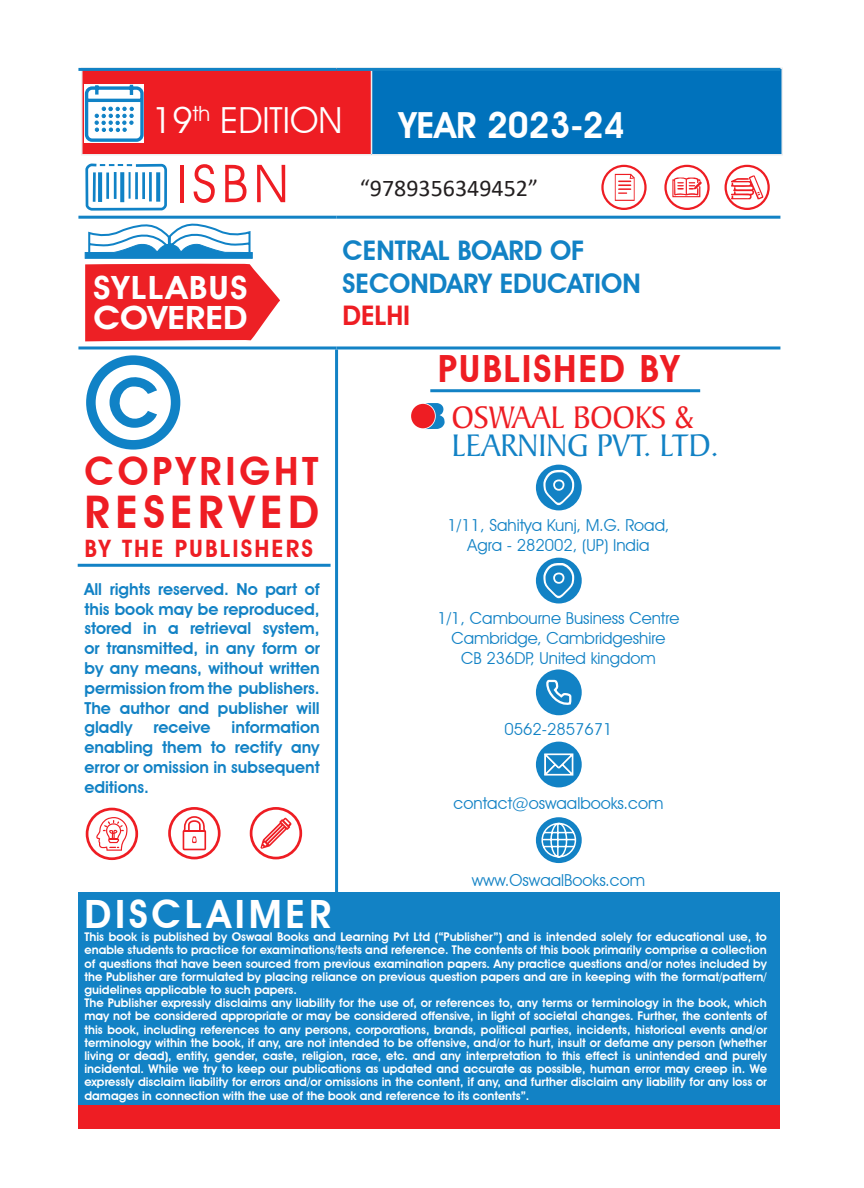
<style>
.page{position:relative;width:864px;height:1188px;background:#fff}
.page>*{position:absolute;margin:0;border:0;box-sizing:border-box;transform-origin:0 0}
.t1{font:52.5px "Avant Garde IT Cby BT";color:#ee1d23}
.t2{font:600 45px "Avant Garde IT Cby BT";letter-spacing:.12em;color:#ee1d23}
.t3{font:600 39px "Avant Garde IT Cby BT";letter-spacing:.1em;color:#fff}
.t4{font:600 39px "Avant Garde IT Cby BT";letter-spacing:.1em;color:#ee1d23}
.t5{font:600 37.5px "Avant Garde IT Cby BT";letter-spacing:.05em;color:#ee1d23}
.t6{font:36px "Avant Garde IT Cby BT";color:#fff}
.t7{font:600 36px "Avant Garde IT Cby BT";color:#fff}
.t8{font:33.45px "Baker Signet BT";color:#1282c5;scale:.95 1}
.t9{font:33.45px "Baker Signet BT";color:#ee1d23;scale:.95 1}
.t10{font:700 32.4px/30.6px "Avant Garde IT Cby BT";letter-spacing:.04em;color:#fff;scale:1.09 1}
.t11{font:600 27px/32.4px "Avant Garde IT Cby BT";color:#1282c5}
.t12{font:600 27px "Avant Garde IT Cby BT";color:#ee1d23}
.t13{font:24px "Calibri";color:#231f20}
.t14{font:600 24px "Avant Garde IT Cby BT";letter-spacing:.09em;color:#ee1d23}
.t15{font:600 16.5px/19.8px "Avant Garde IT Cby BT";color:#1282c5;text-align:justify}
.t16{font:16.5px/19.8px "Avant Garde IT Cby BT";color:#1282c5;text-align:center}
.t17{font:600 12px/13.2px "Avant Garde IT Cby BT";color:#fff}
</style>
<div class="page">
<div style="left:82px;top:68px;width:290px;height:87px;background:#ee1d23"></div>
<div style="left:372px;top:68px;width:410px;height:87px;background:#0072bc"></div>
<hr style="left:81px;top:69px;width:1px;height:85px;background:#eeeeef">
<hr style="left:81px;top:154px;width:291px;height:2px;background:#eeeeef">
<hr style="left:372px;top:68px;width:411px;height:1px;background:#eeeeef">
<hr style="left:371px;top:69px;width:1px;height:85px;background:#eeeeef">
<hr style="left:782px;top:69px;width:1px;height:85px;background:#eeeeef">
<hr style="left:372px;top:154px;width:411px;height:2px;background:#eeeeef">
<div style="left:78px;top:892px;width:702px;height:214px;background:#1282c5"></div>
<div style="left:78px;top:1106px;width:702px;height:23px;background:#ee1d23"></div>
<hr style="left:78px;top:68px;width:259px;height:3px;background:#1282c5">
<hr style="left:337px;top:68px;width:443px;height:3px;background:#1282c5">
<hr style="left:78px;top:216px;width:259px;height:3px;background:#1282c5">
<hr style="left:337px;top:216px;width:443px;height:3px;background:#1282c5">
<hr style="left:78px;top:346px;width:259px;height:3px;background:#1282c5">
<hr style="left:337px;top:346px;width:443px;height:3px;background:#1282c5">
<hr style="left:335px;top:349px;width:3px;height:543px;background:#1282c5">
<svg style="left:84px;top:84px;width:60px;height:58px;background:#a9d2ea"></svg>
<svg style="left:85px;top:163px;width:82px;height:48px"></svg>
<hr style="left:93px;top:172px;width:3px;height:30px;background:#1082c6">
<svg style="left:98px;top:172px;width:4px;height:30px"></svg>
<hr style="left:106px;top:173px;width:3px;height:26px;background:#1082c6">
<hr style="left:114px;top:172px;width:3px;height:27px;background:#1082c6">
<svg style="left:120px;top:172px;width:4px;height:30px"></svg>
<hr style="left:129px;top:172px;width:2px;height:27px;background:#1082c6">
<hr style="left:135px;top:172px;width:3px;height:27px;background:#1082c6">
<hr style="left:142px;top:172px;width:3px;height:27px;background:#1082c6">
<hr style="left:149px;top:172px;width:3px;height:29px;background:#1082c6">
<svg style="left:156px;top:172px;width:4px;height:30px"></svg>
<svg style="left:726px;top:166px;width:43px;height:43px"></svg>
<div style="left:725px;top:165px;width:45px;height:45px;border:2px solid #ee1d23;border-radius:50%"></div>
<svg style="left:731px;top:175px;width:32px;height:24px"></svg>
<svg style="left:666px;top:166px;width:43px;height:43px"></svg>
<div style="left:664px;top:165px;width:46px;height:45px;border:2px solid #ee1d23;border-radius:50%"></div>
<svg style="left:602px;top:166px;width:43px;height:43px"></svg>
<div style="left:601px;top:165px;width:46px;height:45px;border:2px solid #ee1d23;border-radius:50%"></div>
<svg style="left:672px;top:177px;width:30px;height:20px"></svg>
<svg style="left:615px;top:174px;width:20px;height:27px"></svg>
<svg style="left:84px;top:223px;width:196px;height:119px"></svg>
<hr style="left:78px;top:564px;width:253px;height:3px;background:#1282c5">
<svg style="left:91px;top:360px;width:85px;height:85px"></svg>
<div style="left:86px;top:355px;width:94px;height:94px;border:10px solid #1082c6;border-radius:50%"></div>
<svg style="left:110px;top:374px;width:47px;height:54px"></svg>
<svg style="left:170px;top:808px;width:49px;height:50px"></svg>
<div style="left:168px;top:807px;width:53px;height:52px;border:3px solid #ee1d23;border-radius:50%"></div>
<svg style="left:251px;top:808px;width:50px;height:50px"></svg>
<div style="left:250px;top:807px;width:52px;height:52px;border:3px solid #ee1d23;border-radius:50%"></div>
<svg style="left:261px;top:818px;width:30px;height:31px"></svg>
<svg style="left:183px;top:816px;width:23px;height:34px"></svg>
<svg style="left:87px;top:809px;width:50px;height:50px"></svg>
<div style="left:86px;top:808px;width:52px;height:52px;border:3px solid #ee1d23;border-radius:50%"></div>
<svg style="left:96px;top:817px;width:31px;height:34px"></svg>
<hr style="left:430px;top:389px;width:270px;height:3px;background:#1282c5">
<div style="left:411px;top:404px;width:24px;height:24px;background:#ee1d23;border-radius:50%"></div>
<svg style="left:425px;top:403px;width:20px;height:26px"></svg>
<div style="left:536px;top:465px;width:46px;height:45px;background:#1282c5;border-radius:50%"></div>
<svg style="left:543px;top:470px;width:31px;height:35px"></svg>
<div style="left:536px;top:558px;width:46px;height:45px;background:#1282c5;border-radius:50%"></div>
<svg style="left:543px;top:563px;width:31px;height:35px"></svg>
<div style="left:536px;top:669px;width:46px;height:46px;background:#1282c5;border-radius:50%"></div>
<svg style="left:546px;top:679px;width:26px;height:26px"></svg>
<div style="left:536px;top:742px;width:46px;height:45px;background:#1282c5;border-radius:50%"></div>
<svg style="left:544px;top:753px;width:30px;height:23px"></svg>
<div style="left:536px;top:817px;width:46px;height:46px;background:#1282c5;border-radius:50%"></div>
<svg style="left:541px;top:822px;width:36px;height:36px"></svg>
<h3 class="t6" style="left:152px;top:98px;width:192px">19<sup>th</sup> EDITION</h3>
<h3 class="t7" style="left:399px;top:103px;width:228px">YEAR 2023-24</h3>
<h1 class="t1" style="left:176px;top:152px;width:114px">ISBN</h1>
<h3 class="t13" style="left:360px;top:172px;width:180px">“9789356349452”</h3>
<h3 class="t10" style="left:94px;top:272px;width:143px">SYLLABUS<br>COVERED</h3>
<h3 class="t4" style="left:84px;top:448px;width:236px">COPYRIGHT</h3>
<h2 class="t2" style="left:84px;top:485px;width:236px">RESERVED</h2>
<h3 class="t14" style="left:84px;top:534px;width:230px">BY THE PUBLISHERS</h3>
<h3 class="t15" style="left:84px;top:579px;width:237px">All rights reserved. No part of this book may be reproduced, stored in a retrieval system, or transmitted, in any form or by any means, without written permission from the publishers.<br>The author and publisher will gladly</h3>
<h3 class="t15" style="left:84px;top:718px;width:237px;text-indent:147px">information enabling them to rectify any error or omission in subsequent editions.</h3>
<h3 class="t15" style="left:154px;top:718px;width:58px">receive</h3>
<h3 class="t11" style="left:343px;top:235px;width:300px">CENTRAL BOARD OF<br>SECONDARY EDUCATION</h3>
<h3 class="t12" style="left:343px;top:299px;width:69px">DELHI</h3>
<h3 class="t5" style="left:438px;top:347px;width:243px">PUBLISHED BY</h3>
<h3 class="t9" style="left:452px;top:397px;width:257px">OSWAAL BOOKS &amp;</h3>
<h3 class="t8" style="left:452px;top:424px;width:283px">LEARNING PVT. LTD.</h3>
<h3 class="t16" style="left:448px;top:515px;width:223px">1/11, Sahitya Kunj, M.G. Road,<br>Agra - 282002, (UP) India</h3>
<h3 class="t16" style="left:437px;top:608px;width:244px">1/1, Cambourne Business Centre<br>Cambridge, Cambridgeshire<br>CB 236DP, United kingdom</h3>
<h3 class="t16" style="left:505px;top:720px;width:109px">0562-2857671</h3>
<h3 class="t16" style="left:454px;top:793px;width:211px">contact@oswaalbooks.com</h3>
<h3 class="t16" style="left:472px;top:870px;width:175px">www.OswaalBooks.com</h3>
<h3 class="t3" style="left:84px;top:891px;width:248px">DISCLAIMER</h3>
<p class="t17" style="left:84px;top:930px;width:684px">This book is published by Oswaal Books and Learning Pvt Ltd (“Publisher”) and is intended solely for educational use, to enable students to practice for examinations/tests and reference. The contents of this book primarily comprise a collection of questions that have been sourced from previous examination papers. Any practice questions and/or notes included by the Publisher are formulated by placing reliance on previous question papers and are in keeping with the format/pattern/ guidelines applicable to such papers.<br>The Publisher expressly disclaims any liability for the use of, or references to, any terms or terminology in the book, which may not be considered appropriate or may be considered offensive, in light of societal changes. Further, the contents of this book, including references to any persons, corporations, brands, political parties, incidents, historical events and/or terminology within the book, if any, are not intended to be offensive, and/or to hurt, insult or defame any person (whether living or dead), entity, gender, caste, religion, race, etc. and any interpretation to this effect is unintended and purely incidental. While we try to keep our publications as updated and accurate as possible, human error may creep in. We expressly disclaim liability for errors and/or omissions in the content, if any, and further disclaim any liability for any loss or damages in connection with the use of the book and reference to its contents”.</p>
</div>
